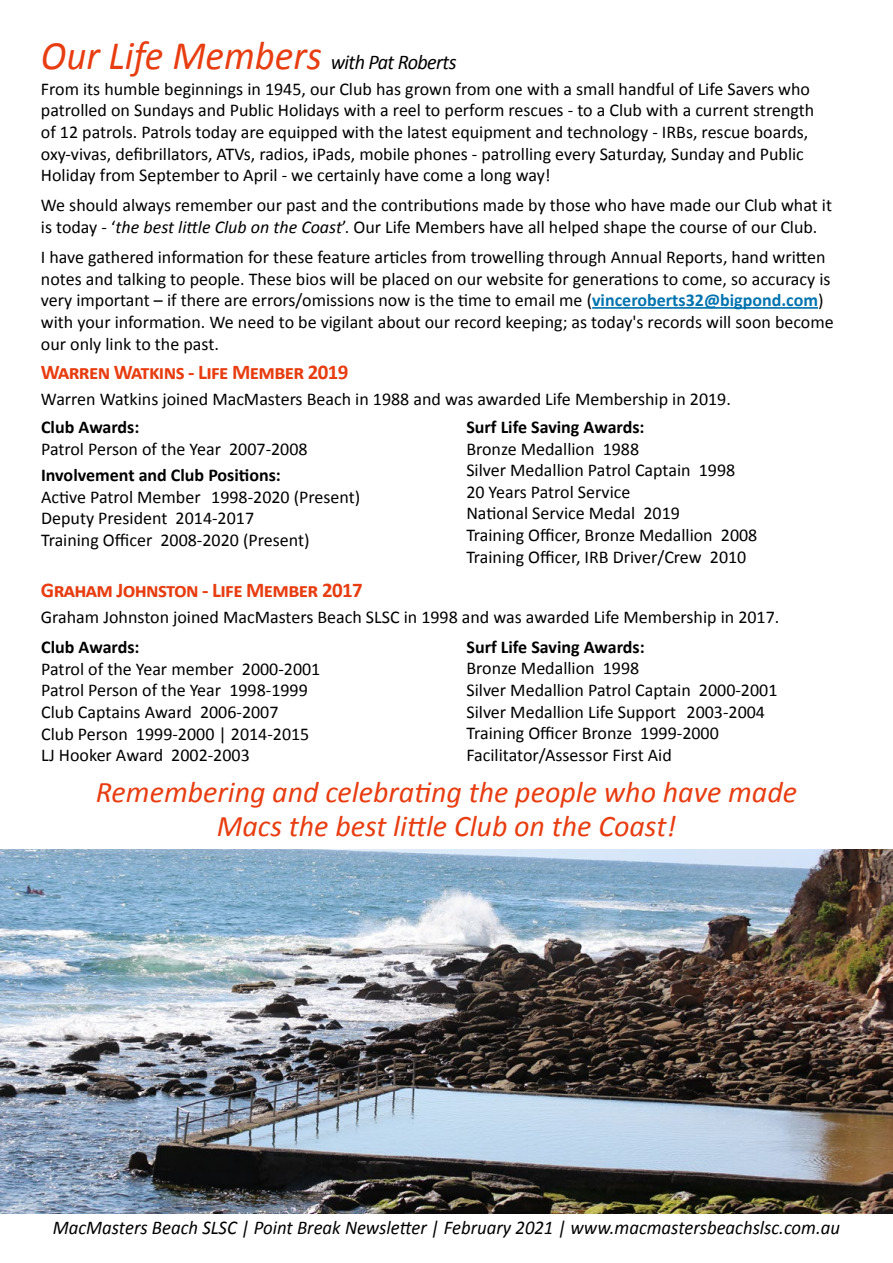
<style>
.page{position:relative;width:893px;height:1263px;background:#fff}
.page>*{position:absolute;margin:0;border:0;box-sizing:border-box;transform-origin:0 0}
.t1{font:italic 40.5px "Calibri";color:#e73d11;scale:.96 1}
.t2{font:italic 30px/34.5px "Calibri";color:#e73d11;text-align:center}
.t3{font:700 21px "Calibri";letter-spacing:-.03em;color:#e73d11}
.t4{font:italic 19.5px "Calibri";color:#000;scale:.96 1}
.t5{font:18px/21.6px "Calibri";color:#000}
.t6{font:700 18px "Calibri";color:#000}
.s1{font-size:21px;color:#000}
.s2{font-style:italic}
.s3{font-weight:700;color:#0073af}
</style>
<div class="page">
<hr style="left:592px;top:307px;width:226px;height:2px;background:#0073af">
<img style="left:0;top:849px;width:893px;height:364px">
<h1 class="t1" style="left:41px;top:28px;width:434px">Our Life Members <span class="s1">with Pat Roberts</span></h1>
<p class="t5" style="left:41px;top:78px;width:775px">From its humble beginnings in 1945, our Club has grown from one with a small handful of Life Savers who patrolled on Sundays and Public Holidays with a reel to perform rescues - to a Club with a current strength of 12 patrols. Patrols today are equipped with the latest equipment and technology - IRBs, rescue boards, oxy-vivas, defibrillators, ATVs, radios, iPads, mobile phones - patrolling every Saturday, Sunday and Public Holiday from September to April - we certainly have come a long way!</p>
<p class="t5" style="left:41px;top:195px;width:793px">We should always remember our past and the contributions made by those who have made our Club what it is today - ‘<span class="s2">the best little Club on the Coast</span>’. Our Life Members have all helped shape the course of our Club.</p>
<p class="t5" style="left:41px;top:246px;width:794px">I have gathered information for these feature articles from trowelling through Annual Reports, hand written notes and talking to people. These bios will be placed on our website for generations to come, so accuracy is very important – if there are errors/omissions now is the time to email me (<span class="s3">vinceroberts32@bigpond.com</span>) with your information. We need to be vigilant about our record keeping; as today's records will soon become our only link to the past.</p>
<p class="t3" style="left:41px;top:359px;width:309px">Warren Watkins - Life Member 2019</p>
<p class="t5" style="left:41px;top:388px;width:691px">Warren Watkins joined MacMasters Beach in 1988 and was awarded Life Membership in 2019.</p>
<p class="t6" style="left:41px;top:416px;width:100px">Club Awards:</p>
<p class="t5" style="left:41px;top:438px;width:268px">Patrol Person of the Year 2007-2008</p>
<p class="t6" style="left:41px;top:463px;width:241px">Involvement and Club Positions:</p>
<p class="t5" style="left:41px;top:486px;width:321px">Active Patrol Member 1998-2020 (Present)<br>Deputy President 2014-2017<br>Training Officer 2008-2020 (Present)</p>
<p class="t6" style="left:466px;top:416px;width:180px">Surf Life Saving Awards:</p>
<p class="t5" style="left:466px;top:438px;width:293px">Bronze Medallion 1988<br>Silver Medallion Patrol Captain 1998<br>20 Years Patrol Service<br>National Service Medal 2019<br>Training Officer, Bronze Medallion 2008<br>Training Officer, IRB Driver/Crew 2010</p>
<p class="t3" style="left:41px;top:577px;width:323px">Graham Johnston - Life Member 2017</p>
<p class="t5" style="left:41px;top:606px;width:740px">Graham Johnston joined MacMasters Beach SLSC in 1998 and was awarded Life Membership in 2017.</p>
<p class="t6" style="left:41px;top:636px;width:100px">Club Awards:</p>
<p class="t5" style="left:41px;top:658px;width:281px">Patrol of the Year member 2000-2001<br>Patrol Person of the Year 1998-1999<br>Club Captains Award 2006-2007<br>Club Person 1999-2000 | 2014-2015<br>LJ Hooker Award 2002-2003</p>
<p class="t6" style="left:466px;top:635px;width:180px">Surf Life Saving Awards:</p>
<p class="t5" style="left:466px;top:658px;width:312px">Bronze Medallion 1998<br>Silver Medallion Patrol Captain 2000-2001<br>Silver Medallion Life Support 2003-2004<br>Training Officer Bronze 1999-2000<br>Facilitator/Assessor First Aid</p>
<h2 class="t2" style="left:96px;top:773px;width:703px">Remembering and celebrating the people who have made<br>Macs the best little Club on the Coast!</h2>
<p class="t4" style="left:53px;top:1214px;width:821px">MacMasters Beach SLSC | Point Break Newsletter | February 2021 | www.macmastersbeachslsc.com.au</p>
</div>
